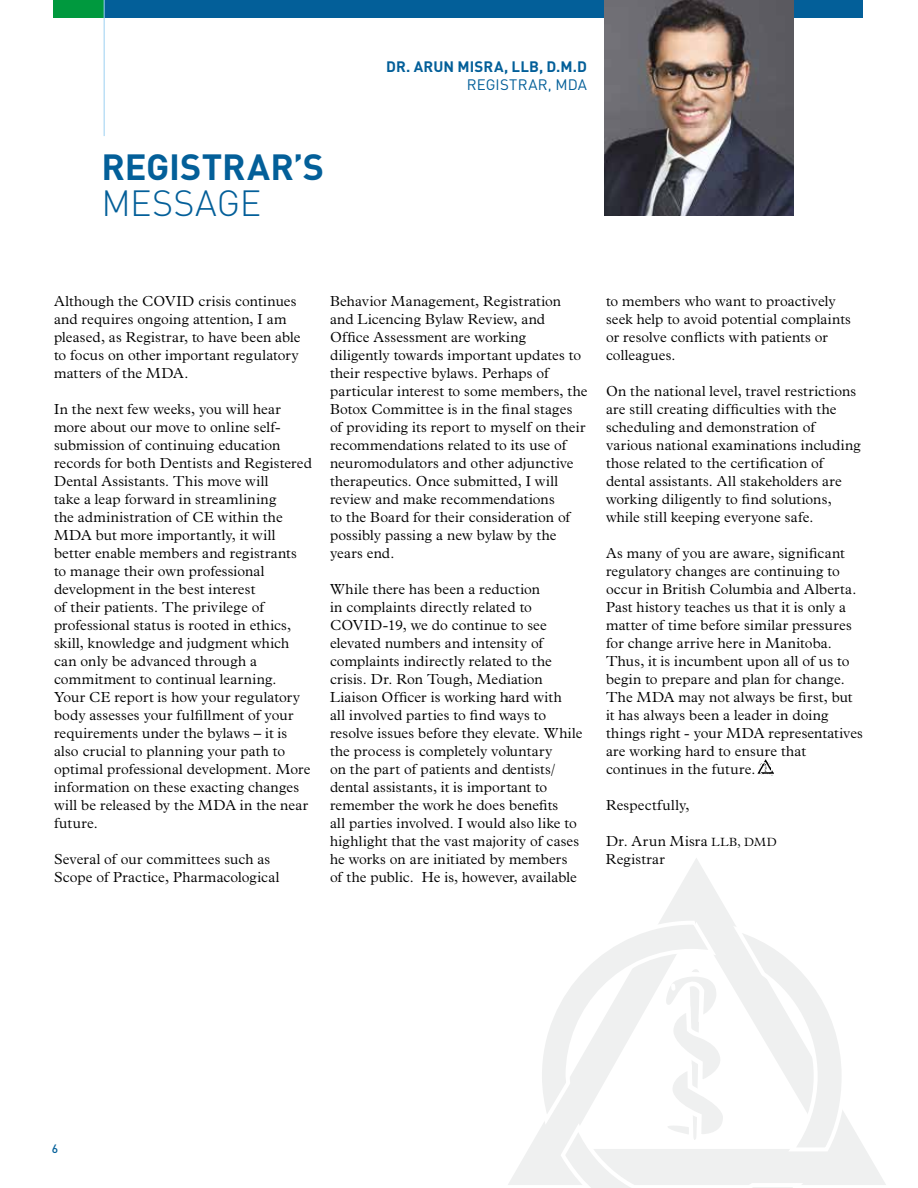
<style>
.page{position:relative;width:918px;height:1188px;background:#fff}
.page>*{position:absolute;margin:0;border:0;box-sizing:border-box;transform-origin:0 0}
.t1{font:700 36px "DINOT";color:#035f99}
.t2{font:300 36px "DINOT";letter-spacing:.005em;color:#035f99}
.t3{font:700 15px "DINOT";letter-spacing:.01em;color:#035f99}
.t4{font:15px "DINOT";letter-spacing:.01em;color:#035f99}
.t5{font:300 14.7px/18px "Plantin Std";letter-spacing:.01em;color:#000}
.t6{font:500 12px "DINOT";color:#035f99}
.s1{font-size:12px}
</style>
<div class="page">
<div style="left:53px;top:0;width:51px;height:18px;background:#00993e"></div>
<div style="left:105px;top:0;width:758px;height:18px;background:#035f99"></div>
<hr style="left:104px;top:0;width:1px;height:136px;background:#9cd0f2">
<img style="left:605px;top:0;width:189px;height:216px">
<img style="left:757px;top:760px;width:17px;height:16px">
<svg style="left:508px;top:917px;width:378px;height:268px"></svg>
<svg style="left:536px;top:919px;width:312px;height:269px"></svg>
<svg style="left:659px;top:858px;width:71px;height:330px"></svg>
<h1 class="t1" style="left:101px;top:143px;width:224px">REGISTRAR’S</h1>
<h1 class="t2" style="left:101px;top:181px;width:161px">MESSAGE</h1>
<p class="t3" style="left:386px;top:57px;width:202px">DR. ARUN MISRA, LLB, D.M.D</p>
<p class="t4" style="left:467px;top:75px;width:122px">REGISTRAR, MDA</p>
<p class="t5" style="left:54px;top:292px;width:248px">Although the COVID crisis continues and requires ongoing attention, I am pleased, as Registrar, to have been able to focus on other important regulatory matters of the MDA.</p>
<p class="t5" style="left:54px;top:400px;width:259px">In the next few weeks, you will hear more about our move to online self&shy;submission of continuing education records for both Dentists and Registered Dental Assistants. This move will<br>take a leap forward in streamlining<br>the administration of CE within the MDA but more importantly, it will better enable members and registrants to manage their own professional development in the best interest<br>of their patients. The privilege of professional status is rooted in ethics, skill, knowledge and judgment which can only be advanced through a commitment to continual learning.<br>Your CE report is how your regulatory body assesses your fulfillment of your requirements under the bylaws – it is also crucial to planning your path to optimal professional development. More information on these exacting changes will be released by the MDA in the near future.</p>
<p class="t5" style="left:54px;top:850px;width:227px">Several of our committees such as<br>Scope of Practice, Pharmacological</p>
<p class="t5" style="left:330px;top:292px;width:259px">Behavior Management, Registration and Licencing Bylaw Review, and Office Assessment are working diligently towards important updates to their respective bylaws. Perhaps of particular interest to some members, the Botox Committee is in the final stages of providing its report to myself on their recommendations related to its use of neuromodulators and other adjunctive therapeutics. Once submitted, I will review and make recommendations<br>to the Board for their consideration of possibly passing a new bylaw by the years end.</p>
<p class="t5" style="left:330px;top:580px;width:254px">While there has been a reduction<br>in complaints directly related to COVID-19, we do continue to see elevated numbers and intensity of complaints indirectly related to the crisis. Dr. Ron Tough, Mediation Liaison Officer is working hard with<br>all involved parties to find ways to resolve issues before they elevate. While the process is completely voluntary<br>on the part of patients and dentists/ dental assistants, it is important to remember the work he does benefits<br>all parties involved. I would also like to highlight that the vast majority of cases he works on are initiated by members of the public. He is, however, available</p>
<p class="t5" style="left:606px;top:292px;width:247px">to members who want to proactively seek help to avoid potential complaints or resolve conflicts with patients or colleagues.</p>
<p class="t5" style="left:606px;top:382px;width:257px">On the national level, travel restrictions are still creating difficulties with the scheduling and demonstration of various national examinations including those related to the certification of dental assistants. All stakeholders are working diligently to find solutions, while still keeping everyone safe.</p>
<p class="t5" style="left:606px;top:544px;width:259px">As many of you are aware, significant regulatory changes are continuing to occur in British Columbia and Alberta.<br>Past history teaches us that it is only a matter of time before similar pressures for change arrive here in Manitoba.<br>Thus, it is incumbent upon all of us to begin to prepare and plan for change.<br>The MDA may not always be first, but it has always been a leader in doing things right - your MDA representatives are working hard to ensure that continues in the future.</p>
<p class="t5" style="left:606px;top:796px;width:85px">Respectfully,</p>
<p class="t5" style="left:606px;top:833px;width:172px">Dr. Arun Misra <span class="s1">LLB, DMD<br></span>Registrar</p>
<p class="t6" style="left:52px;top:1141px;width:8px">6</p>
</div>
